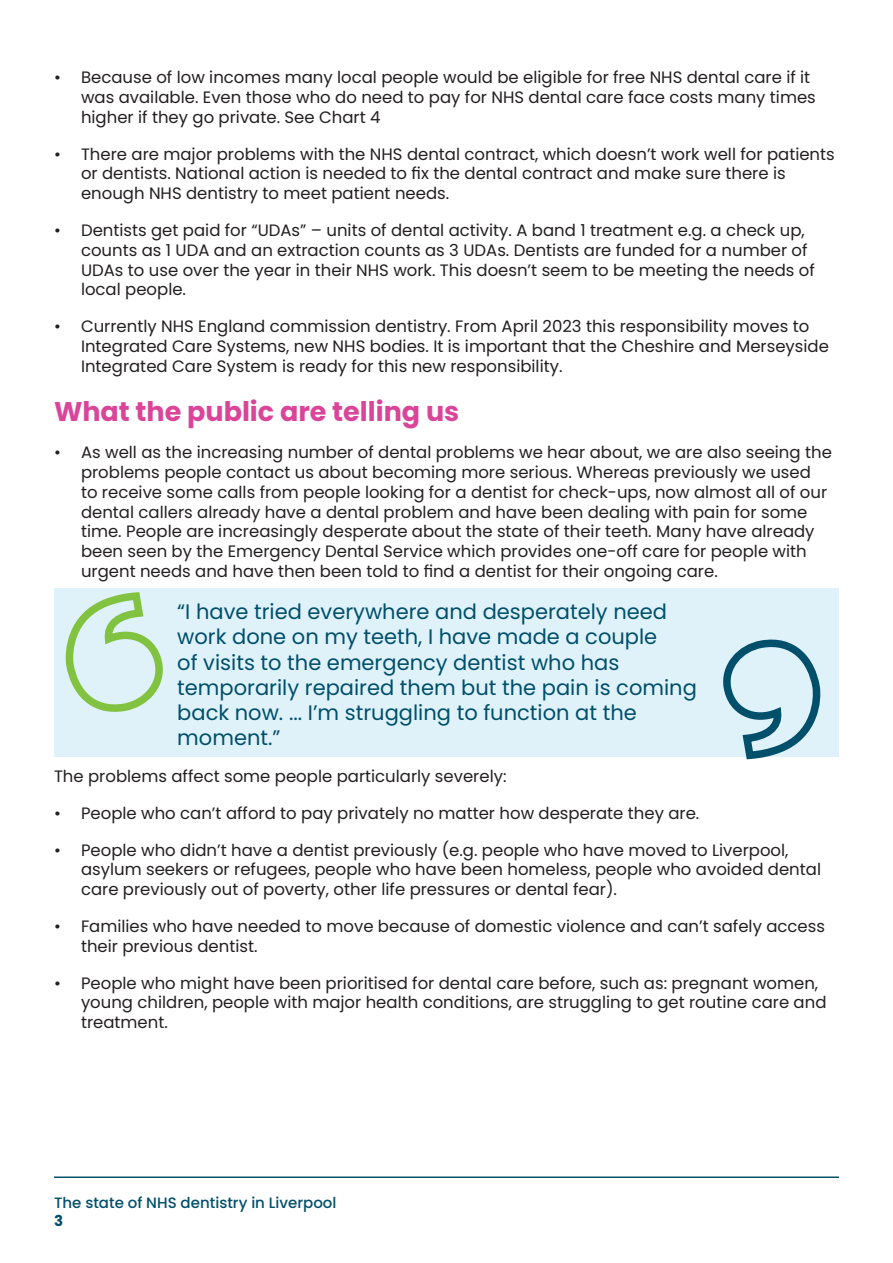
<style>
.page{position:relative;width:893px;height:1263px;background:#fff}
.page>*{position:absolute;margin:0;border:0;box-sizing:border-box;transform-origin:0 0}
.Subhead_Level_1{font:700 27px "Poppins";color:#da4599}
.Box_out_quote_-_blue{font:21px/25.2px "Poppins";color:#004f6b}
.Body{font:16.5px/19.8px "Poppins";color:#231f20}
.t1{font:500 15px "Poppins";color:#004f6b}
.t2{font:700 15px "Poppins";color:#004f6b}
</style>
<div class="page">
<hr style="left:54px;top:1176px;width:785px;height:2px;background:#004f6b">
<div style="left:54px;top:589px;width:785px;height:168px;background:#e0f2f9"></div>
<svg style="left:724px;top:639px;width:97px;height:121px"></svg>
<svg style="left:61px;top:588px;width:101px;height:124px"></svg>
<p class="Body" style="left:81px;top:68px;width:736px;text-indent:-27px">• Because of low incomes many local people would be eligible for free NHS dental care if it was available. Even those who do need to pay for NHS dental care face costs many times higher if they go private. See Chart 4</p>
<p class="Body" style="left:81px;top:144px;width:755px;text-indent:-27px">• There are major problems with the NHS dental contract, which doesn’t work well for patients or dentists. National action is needed to fix the dental contract and make sure there is enough NHS dentistry to meet patient needs.</p>
<p class="Body" style="left:81px;top:220px;width:735px;text-indent:-27px">• Dentists get paid for “UDAs” – units of dental activity. A band 1 treatment e.g. a check up, counts as 1 UDA and an extraction counts as 3 UDAs. Dentists are funded for a number of UDAs to use over the year in their NHS work. This doesn’t seem to be meeting the needs of local people.</p>
<p class="Body" style="left:81px;top:317px;width:749px;text-indent:-27px">• Currently NHS England commission dentistry. From April 2023 this responsibility moves to<br>Integrated Care Systems, new NHS bodies. It is important that the Cheshire and Merseyside<br>Integrated Care System is ready for this new responsibility.</p>
<p class="Subhead_Level_1" style="left:54px;top:396px;width:407px">What the public are telling us</p>
<p class="Body" style="left:81px;top:442px;width:752px;text-indent:-27px">• As well as the increasing number of dental problems we hear about, we are also seeing the problems people contact us about becoming more serious. Whereas previously we used<br>to receive some calls from people looking for a dentist for check-ups, now almost all of our dental callers already have a dental problem and have been dealing with pain for some time. People are increasingly desperate about the state of their teeth. Many have already been seen by the Emergency Dental Service which provides one-off care for people with urgent needs and have then been told to find a dentist for their ongoing care.</p>
<p class="Box_out_quote_-_blue" style="left:177px;top:599px;width:521px">“I have tried everywhere and desperately need work done on my teeth, I have made a couple<br>of visits to the emergency dentist who has temporarily repaired them but the pain is coming back now. ... I’m struggling to function at the moment.”</p>
<p class="Body" style="left:54px;top:766px;width:454px">The problems affect some people particularly severely:</p>
<p class="Body" style="left:54px;top:803px;width:647px">• People who can’t afford to pay privately no matter how desperate they are.</p>
<p class="Body" style="left:81px;top:840px;width:741px;text-indent:-27px">• People who didn’t have a dentist previously (e.g. people who have moved to Liverpool, asylum seekers or refugees, people who have been homeless, people who avoided dental care previously out of poverty, other life pressures or dental fear).</p>
<p class="Body" style="left:81px;top:916px;width:745px;text-indent:-27px">• Families who have needed to move because of domestic violence and can’t safely access their previous dentist.</p>
<p class="Body" style="left:81px;top:973px;width:747px;text-indent:-27px">• People who might have been prioritised for dental care before, such as: pregnant women, young children, people with major health conditions, are struggling to get routine care and treatment.</p>
<p class="t1" style="left:54px;top:1194px;width:284px">The state of NHS dentistry in Liverpool</p>
<p class="t2" style="left:54px;top:1212px;width:11px">3</p>
</div>
